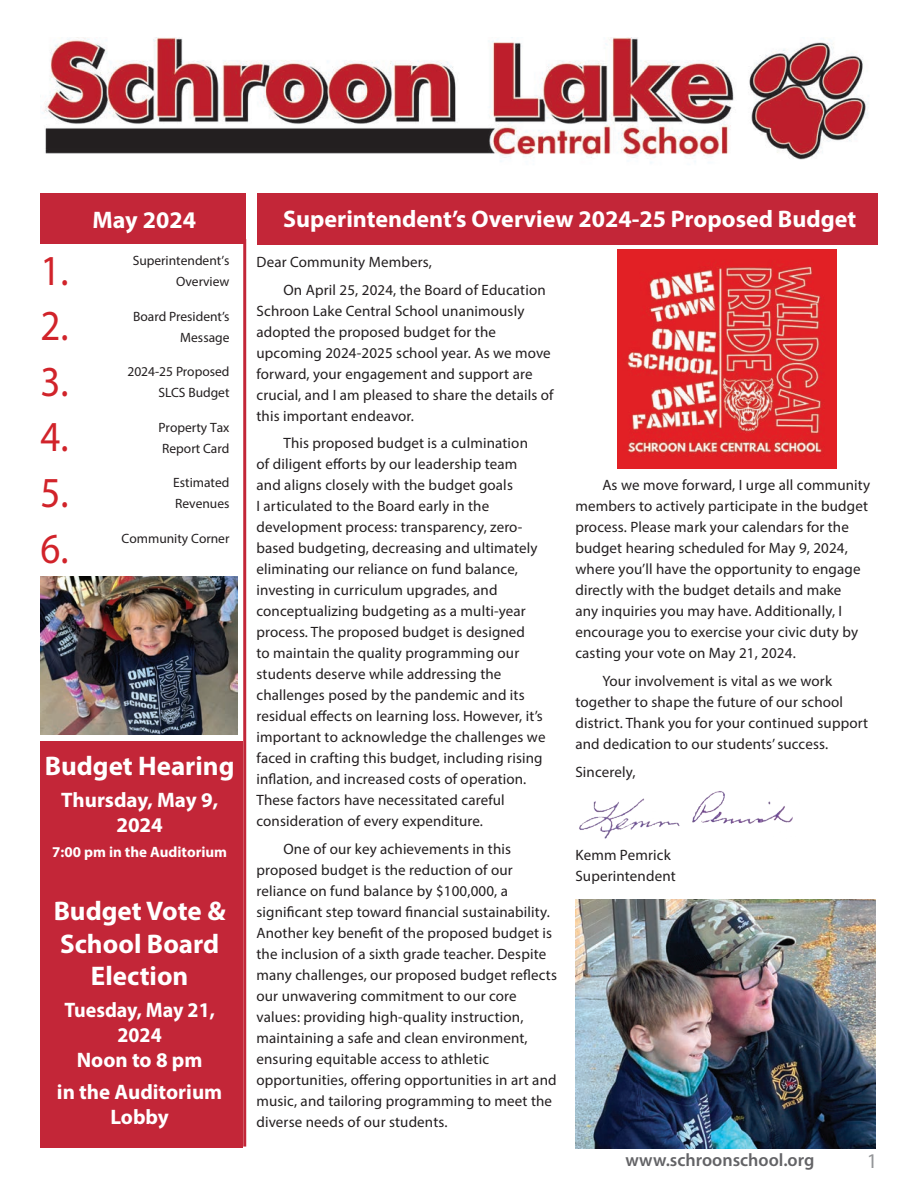
<style>
.page{position:relative;width:918px;height:1188px;background:#fff}
.page>*{position:absolute;margin:0;border:0;box-sizing:border-box;transform-origin:0 0}
.t1{font:42.9px/55.5px "Myriad Pro";color:#d1232a;text-align:justify;scale:.91 1}
.t2{font:700 27px/32.4px "Myriad Pro";color:#fff;text-align:center}
.t3{font:700 24px "Myriad Pro";color:#fff}
.t4{font:700 21px/25.2px "Myriad Pro";color:#fff;text-align:center}
.t5{font:700 21px/25.2px "Myriad Pro";color:#fff;text-align:center;scale:.95 1}
.t6{font:21px "Myriad Pro";color:#939598}
.t7{font:600 18px "Myriad Pro";color:#636366}
.t8{font:15px/21px "Myriad Pro";letter-spacing:.01em;color:#231f20}
.t9{font:700 15px "Myriad Pro";color:#fff}
.t10{font:13.5px/21px "Myriad Pro";color:#231f20;text-align:right}
</style>
<div class="page">
<div style="left:40px;top:193px;width:206px;height:51px;background:#c32638"></div>
<hr style="left:243px;top:239px;width:3px;height:908px;background:#c32638">
<div style="left:258px;top:193px;width:620px;height:52px;background:#c32638"></div>
<img style="left:617px;top:249px;width:220px;height:220px">
<div style="left:40px;top:741px;width:203px;height:407px;background:#c32638"></div>
<img style="left:42px;top:38px;width:827px;height:125px">
<img style="left:40px;top:577px;width:197px;height:157px">
<img style="left:575px;top:900px;width:301px;height:248px">
<img style="left:579px;top:791px;width:214px;height:47px">
<h3 class="t3" style="left:93px;top:204px;width:105px">May 2024</h3>
<h3 class="t3" style="left:283px;top:203px;width:575px">Superintendent’s Overview 2024-25 Proposed Budget</h3>
<h1 class="t1" style="left:40px;top:242px;width:32px">1.</h1>
<h1 class="t1" style="left:40px;top:298px;width:32px">2.<br>3.<br>4.<br>5.<br>6.</h1>
<p class="t10" style="left:133px;top:250px;width:98px">Superintendent’s</p>
<p class="t10" style="left:176px;top:271px;width:55px">Overview</p>
<p class="t10" style="left:133px;top:305px;width:98px">Board President’s<br>Message</p>
<p class="t10" style="left:127px;top:361px;width:104px">2024-25 Proposed<br>SLCS Budget</p>
<p class="t10" style="left:158px;top:417px;width:73px;text-align:left">Property Tax<br>Report Card</p>
<p class="t10" style="left:173px;top:472px;width:58px;text-align:left">Estimated<br>Revenues</p>
<p class="t10" style="left:122px;top:527px;width:109px">Community Corner</p>
<h2 class="t2" style="left:45px;top:749px;width:191px">Budget Hearing</h2>
<h3 class="t4" style="left:61px;top:787px;width:158px">Thursday, May 9,<br>2024</h3>
<p class="t9" style="left:52px;top:842px;width:176px">7:00 pm in the Auditorium</p>
<h2 class="t2" style="left:54px;top:894px;width:173px">Budget Vote &amp;<br>School Board<br>Election</h2>
<h3 class="t5" style="left:64px;top:997px;width:160px">Tuesday, May 21,<br>2024<br>Noon to 8 pm</h3>
<h3 class="t4" style="left:57px;top:1079px;width:167px">in the Auditorium<br>Lobby</h3>
<p class="t8" style="left:284px;top:248px;width:264px;line-height:27.8px;text-indent:-27px">Dear Community Members,<br>On April 25, 2024, the Board of Education</p>
<p class="t8" style="left:256px;top:300px;width:299px">Schroon Lake Central School unanimously adopted the proposed budget for the upcoming 2024-2025 school year. As we move forward, your engagement and support are crucial, and I am pleased to share the details of this important endeavor.</p>
<p class="t8" style="left:256px;top:433px;width:291px;text-indent:27px">This proposed budget is a culmination<br>of diligent efforts by our leadership team<br>and aligns closely with the budget goals<br>I articulated to the Board early in the development process: transparency, zero&shy;based budgeting, decreasing and ultimately eliminating our reliance on fund balance, investing in curriculum upgrades, and conceptualizing budgeting as a multi-year process. The proposed budget is designed<br>to maintain the quality programming our students deserve while addressing the challenges posed by the pandemic and its residual effects on learning loss. However, it’s important to acknowledge the challenges we faced in crafting this budget, including rising inflation, and increased costs of operation.<br>These factors have necessitated careful consideration of every expenditure.</p>
<p class="t8" style="left:256px;top:838px;width:302px;text-indent:27px">One of our key achievements in this proposed budget is the reduction of our reliance on fund balance by $100,000, a significant step toward financial sustainability.<br>Another key benefit of the proposed budget is the inclusion of a sixth grade teacher. Despite many challenges, our proposed budget reflects our unwavering commitment to our core values: providing high-quality instruction, maintaining a safe and clean environment, ensuring equitable access to athletic opportunities, offering opportunities in art and music, and tailoring programming to meet the diverse needs of our students.</p>
<p class="t8" style="left:575px;top:475px;width:296px;text-indent:27px">As we move forward, I urge all community members to actively participate in the budget process. Please mark your calendars for the budget hearing scheduled for May 9, 2024, where you’ll have the opportunity to engage directly with the budget details and make<br>any inquiries you may have. Additionally, I encourage you to exercise your civic duty by casting your vote on May 21, 2024.</p>
<p class="t8" style="left:575px;top:670px;width:294px;text-indent:27px">Your involvement is vital as we work together to shape the future of our school district. Thank you for your continued support and dedication to our students’ success.</p>
<p class="t8" style="left:575px;top:761px;width:62px">Sincerely,</p>
<p class="t8" style="left:575px;top:844px;width:102px">Kemm Pemrick<br>Superintendent</p>
<p class="t7" style="left:626px;top:1148px;width:190px">www.schroonschool.org</p>
<h3 class="t6" style="left:867px;top:1148px;width:12px">1</h3>
</div>
